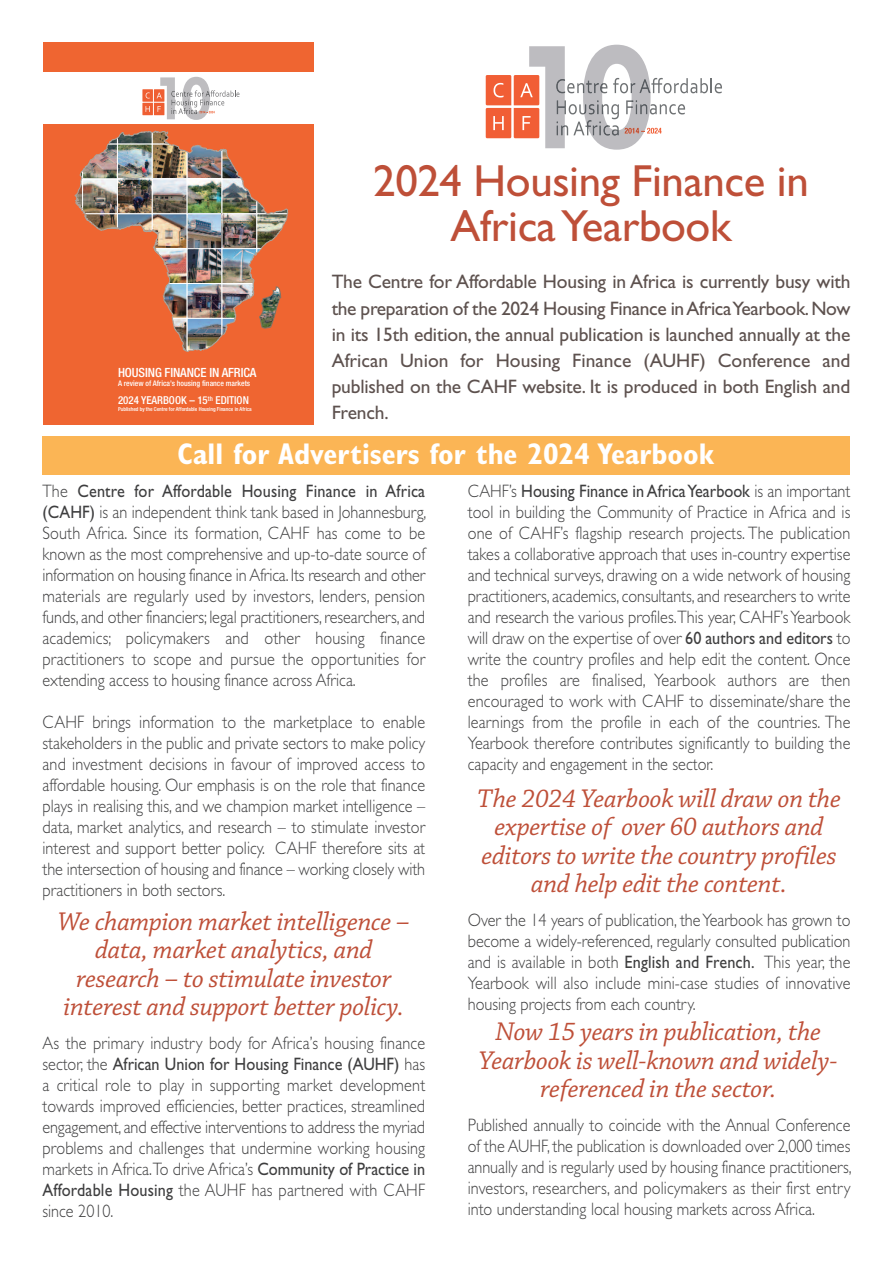
<style>
.page{position:relative;width:893px;height:1263px;background:#fff}
.page>*{position:absolute;margin:0;border:0;box-sizing:border-box;transform-origin:0 0}
.t1{font:45px/45px "Gill Sans Std";letter-spacing:-.01em;color:#be4f38;text-align:center}
.t2{font:700 condensed 30px "Gill Sans Std";color:#fff}
.t3{font:italic 27px/28.5px "Chaparral Pro";letter-spacing:-.01em;color:#be4f38;text-align:center}
.t4{font:19.5px/26.1px "Gill Sans Std";letter-spacing:-.01em;color:#5d514e;text-align:justify}
.t5{font:300 18px/21px "Gill Sans Std";color:#3e3e3f;text-align:justify;scale:.9 1}
.t6{font:500 condensed 12.75px "Helvetica Neue LT Std";letter-spacing:-.01em;color:#fff}
.t7{font:500 condensed 10.95px "Helvetica Neue LT Std";color:#fff}
.t8{font:500 condensed 7.65px "Helvetica Neue LT Std";color:#fff}
.t9{font:500 condensed 5.4px "Helvetica Neue LT Std";color:#fff}
.s1{font-weight:400}
</style>
<div class="page">
<svg style="left:486px;top:45px;width:236px;height:105px"></svg>
<div style="left:43px;top:43px;width:270px;height:382px;background:#ef6531"></div>
<img style="left:74px;top:130px;width:214px;height:222px">
<svg style="left:259px;top:286px;width:22px;height:43px"></svg>
<div style="left:43px;top:72px;width:270px;height:52px;background:#fff"></div>
<svg style="left:142px;top:77px;width:97px;height:43px"></svg>
<div style="left:43px;top:436px;width:807px;height:38px;background:#fbb555"></div>
<p class="t6" style="left:118px;top:368px;width:140px">HOUSING FINANCE IN AFRICA</p>
<p class="t8" style="left:118px;top:380px;width:134px">A review of Africa’s housing finance markets</p>
<p class="t7" style="left:118px;top:396px;width:132px">2024 YEARBOOK – 15<sup>th</sup> EDITION</p>
<p class="t9" style="left:118px;top:408px;width:135px">Published by the Centre for Affordable Housing Finance in Africa</p>
<h1 class="t1" style="left:373px;top:163px;width:437px">2024 Housing Finance in<br>AfricaYearbook</h1>
<p class="t4" style="left:332px;top:271px;width:520px">The Centre for Affordable Housing in Africa is currently busy with the preparation of the 2024 Housing Finance inAfricaYearbook.Now in its 15th edition, the annual publication is launched annually at the African Union for Housing Finance (AUHF) Conference and published on the CAHF website. It is produced in both English and French.</p>
<h2 class="t2" style="left:178px;top:442px;width:538px">Call for Advertisers for the 2024 Yearbook</h2>
<p class="t5" style="left:43px;top:482px;width:428px">The <span class="s1">Centre for Affordable Housing Finance in Africa (CAHF)</span> is an independent think tank based in Johannesburg, South Africa. Since its formation, CAHF has come to be known as the most comprehensive and up-to-date source of information on housing finance in Africa. Its research and other materials are regularly used by investors, lenders, pension funds, and other financiers; legal practitioners, researchers, and academics; policymakers and other housing finance practitioners to scope and pursue the opportunities for extending access to housing finance across Africa.</p>
<p class="t5" style="left:43px;top:713px;width:427px">CAHF brings information to the marketplace to enable stakeholders in the public and private sectors to make policy and investment decisions in favour of improved access to affordable housing. Our emphasis is on the role that finance plays in realising this, and we champion market intelligence – data, market analytics, and research – to stimulate investor interest and support better policy. CAHF therefore sits at the intersection of housing and finance – working closely with practitioners in both sectors.</p>
<h3 class="t3" style="left:58px;top:909px;width:353px">We champion market intelligence – data, market analytics, and research – to stimulate investor interest and support better policy.</h3>
<p class="t5" style="left:43px;top:1034px;width:427px">As the primary industry body for Africa’s housing finance sector, the <span class="s1">African Union for Housing Finance (AUHF)</span> has a critical role to play in supporting market development towards improved efficiencies, better practices, streamlined engagement, and effective interventions to address the myriad problems and challenges that undermine working housing markets in Africa.To drive Africa’s <span class="s1">Community of Practice in Affordable Housing</span> the AUHF has partnered with CAHF since 2010.</p>
<p class="t5" style="left:468px;top:482px;width:427px">CAHF’s <span class="s1">Housing Finance in AfricaYearbook</span> is an important tool in building the Community of Practice in Africa and is one of CAHF’s flagship research projects. The publication takes a collaborative approach that uses in-country expertise and technical surveys, drawing on a wide network of housing practitioners, academics, consultants, and researchers to write and research the various profiles.This year, CAHF’sYearbook will draw on the expertise of over <span class="s1">60 authors and editors</span> to write the country profiles and help edit the content. Once the profiles are finalised, Yearbook authors are then encouraged to work with CAHF to disseminate/share the learnings from the profile in each of the countries. The Yearbook therefore contributes significantly to building the capacity and engagement in the sector.</p>
<h3 class="t3" style="left:477px;top:786px;width:365px">The 2024 Yearbook will draw on the expertise of over 60 authors and editors to write the country profiles and help edit the content.</h3>
<p class="t5" style="left:468px;top:911px;width:427px">Over the 14 years of publication, theYearbook has grown to become a widely-referenced, regularly consulted publication and is available in both <span class="s1">English and French.</span> This year, the Yearbook will also include mini-case studies of innovative housing projects from each country.</p>
<h3 class="t3" style="left:479px;top:1020px;width:360px">Now 15 years in publication, the<br>Yearbook is well-known and widely&shy;referenced in the sector.</h3>
<p class="t5" style="left:468px;top:1116px;width:428px">Published annually to coincide with the Annual Conference of the AUHF, the publication is downloaded over 2,000 times annually and is regularly used by housing finance practitioners, investors, researchers, and policymakers as their first entry into understanding local housing markets across Africa.</p>
</div>
